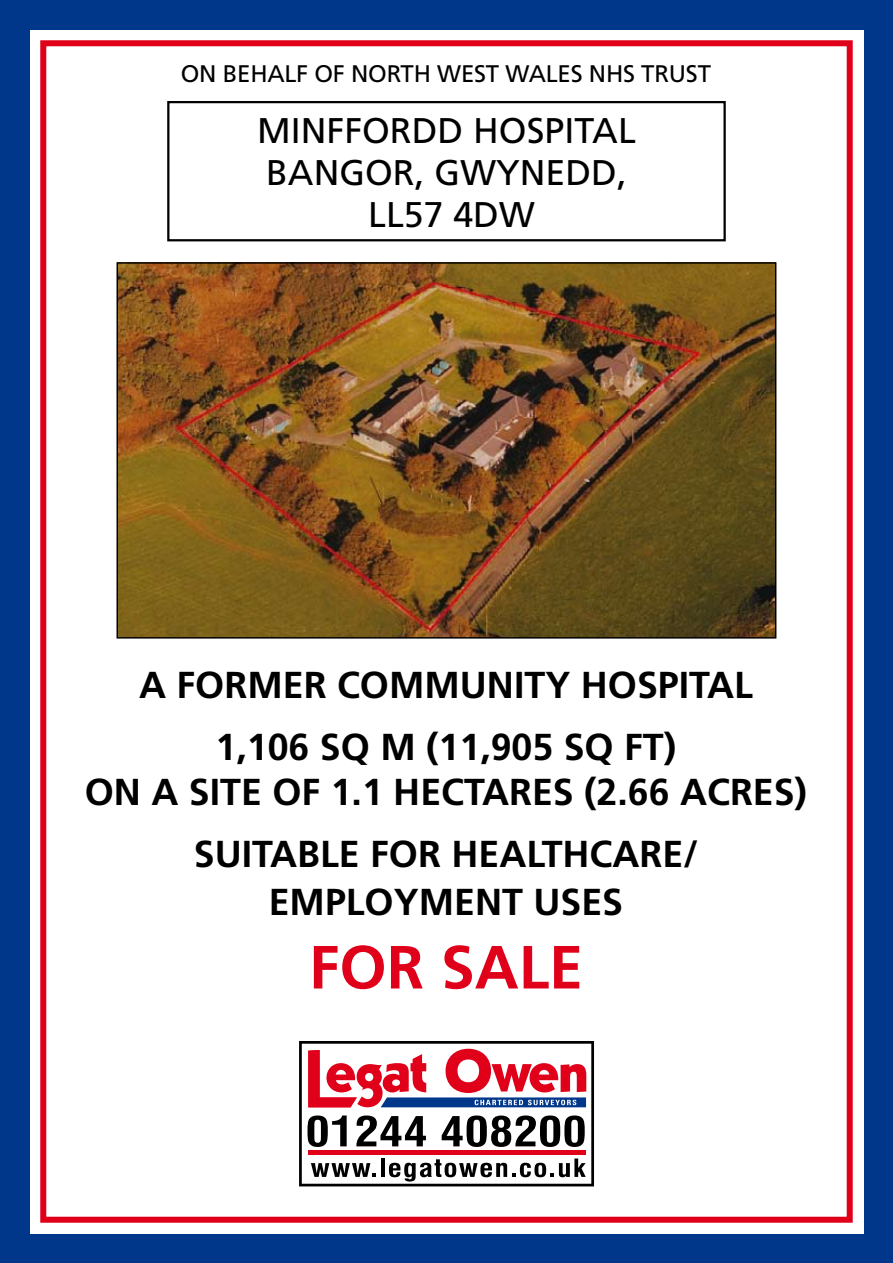
<style>
.page{position:relative;width:893px;height:1263px;background:#00378b}
.page>*{position:absolute;margin:0;border:0;box-sizing:border-box;transform-origin:0 0}
.t1{font:700 60.9px "Frutiger";color:#e0001a}
.t2{font:700 37.5px/62.1px "Frutiger";color:#000;text-align:center}
.t3{font:35.7px/41.7px "Frutiger";color:#000;text-align:center}
.t4{font:24px "Frutiger";letter-spacing:-.01em;color:#000}
</style>
<div class="page">
<div style="left:30px;top:30px;width:833px;height:1203px;background:#fff"></div>
<div style="left:40px;top:40px;width:813px;height:1183px;border:6px solid #e0001a"></div>
<div style="left:167px;top:101px;width:559px;height:140px;border:2px solid #000"></div>
<svg style="left:299px;top:1041px;width:295px;height:145px"></svg>
<img style="left:119px;top:264px;width:655px;height:373px">
<p class="t4" style="left:181px;top:60px;width:532px">ON BEHALF OF NORTH WEST WALES NHS TRUST</p>
<p class="t3" style="left:257px;top:110px;width:380px">MINFFORDD HOSPITAL<br>BANGOR, GWYNEDD,<br>LL57 4DW</p>
<p class="t2" style="left:139px;top:654px;width:615px">A FORMER COMMUNITY HOSPITAL<br>1,106 SQ M (11,905 SQ FT)</p>
<p class="t2" style="left:85px;top:761px;width:724px">ON A SITE OF 1.1 HECTARES (2.66 ACRES)<br>SUITABLE FOR HEALTHCARE/</p>
<p class="t2" style="left:269px;top:871px;width:356px">EMPLOYMENT USES</p>
<h1 class="t1" style="left:309px;top:931px;width:276px">FOR SALE</h1>
</div>
